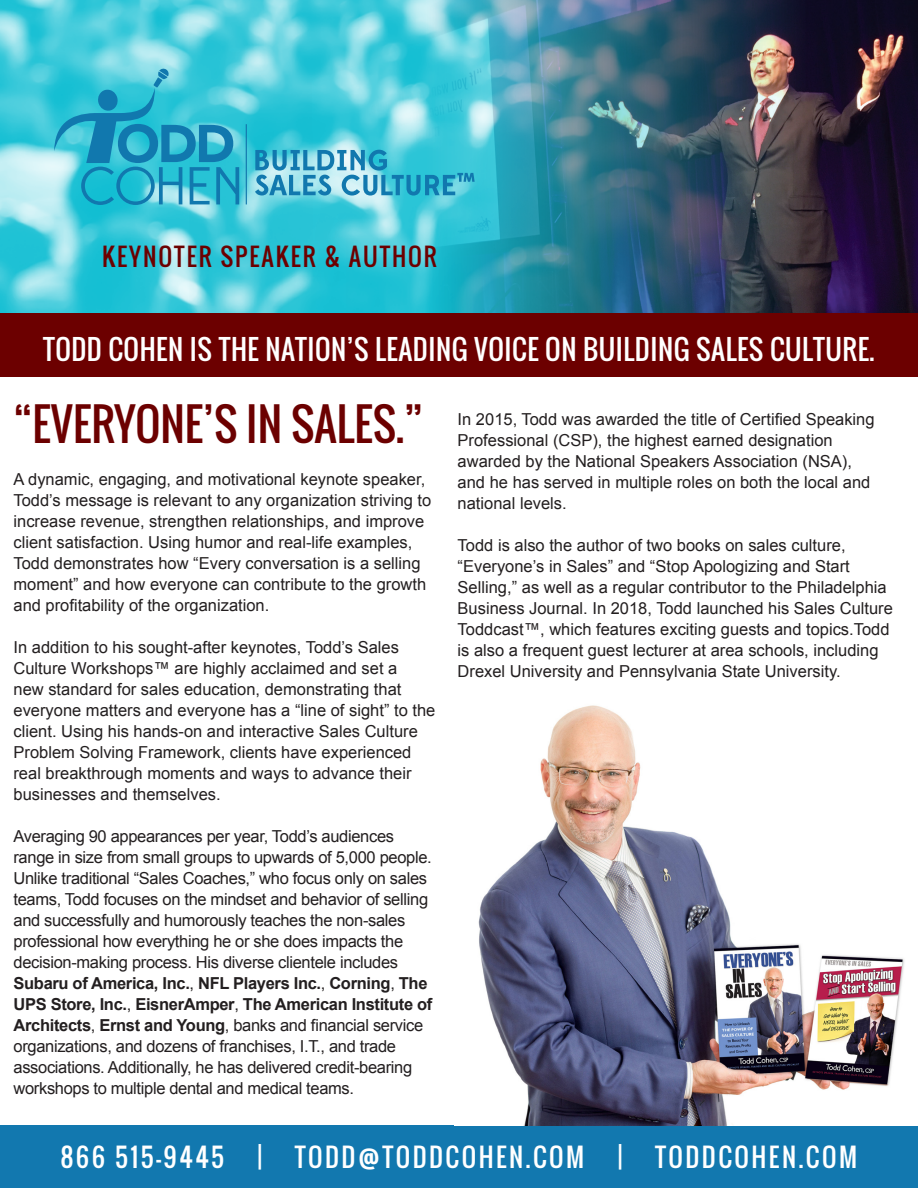
<style>
.page{position:relative;width:918px;height:1188px;background:#fff}
.page>*{position:absolute;margin:0;border:0;box-sizing:border-box;transform-origin:0 0}
.t1{font:43.5px "Oswald";color:#6c0000}
.t2{font:27px "Oswald";letter-spacing:.02em;color:#fff}
.t3{font:25.2px "Oswald";letter-spacing:.1em;color:#fff}
.t4{font:24px "Oswald";letter-spacing:.08em;color:#6c0000}
.t5{font:16.5px/21px "Arial";color:#231f20}
.t6{font:16.5px/21px "Arial";letter-spacing:-.02em;color:#231f20}
.s1{font-weight:700}
</style>
<div class="page">
<img style="left:0;top:0;width:189px;height:314px">
<img style="left:189px;top:0;width:729px;height:314px">
<div style="left:0;top:1125px;width:918px;height:63px;background:#1278af"></div>
<svg style="left:54px;top:68px;width:185px;height:137px;background:#36b6cf"></svg>
<svg style="left:255px;top:150px;width:220px;height:46px;background:#54b8d2"></svg>
<hr style="left:246px;top:124px;width:1px;height:80px;background:#1378ae">
<div style="left:0;top:314px;width:918px;height:63px;background:#6c0000"></div>
<img style="left:478px;top:705px;width:426px;height:420px">
<p class="t4" style="left:102px;top:239px;width:336px">KEYNOTER SPEAKER &amp; AUTHOR</p>
<p class="t2" style="left:43px;top:329px;width:833px">TODD COHEN IS THE NATION’S LEADING VOICE ON BUILDING SALES CULTURE.</p>
<p class="t1" style="left:14px;top:391px;width:411px">“EVERYONE’S IN SALES.”</p>
<p class="t5" style="left:14px;top:468px;width:419px">A dynamic, engaging, and motivational keynote speaker, Todd’s message is relevant to any organization striving to increase revenue, strengthen relationships, and improve client satisfaction. Using humor and real-life examples, Todd demonstrates how “Every conversation is a selling moment” and how everyone can contribute to the growth and profitability of the organization.</p>
<p class="t5" style="left:14px;top:636px;width:423px">In addition to his sought-after keynotes, Todd’s Sales Culture Workshops™ are highly acclaimed and set a<br>new standard for sales education, demonstrating that everyone matters and everyone has a “line of sight” to the client. Using his hands-on and interactive Sales Culture Problem Solving Framework, clients have experienced real breakthrough moments and ways to advance their businesses and themselves.</p>
<p class="t6" style="left:14px;top:825px;width:420px">Averaging 90 appearances per year, Todd’s audiences range in size from small groups to upwards of 5,000 people.<br>Unlike traditional “Sales Coaches,” who focus only on sales teams, Todd focuses on the mindset and behavior of selling and successfully and humorously teaches the non-sales professional how everything he or she does impacts the decision-making process. His diverse clientele includes <span class="s1">Subaru of America, Inc.</span>, <span class="s1">NFL Players Inc.</span>, <span class="s1">Corning</span>, <span class="s1">The UPS Store, Inc.</span>, <span class="s1">EisnerAmper</span>, <span class="s1">The American Institute of Architects</span>, <span class="s1">Ernst and Young</span>, banks and financial service organizations, and dozens of franchises, I.T., and trade associations. Additionally, he has delivered credit-bearing workshops to multiple dental and medical teams.</p>
<p class="t5" style="left:458px;top:408px;width:419px">In 2015, Todd was awarded the title of Certified Speaking Professional (CSP), the highest earned designation awarded by the National Speakers Association (NSA), and he has served in multiple roles on both the local and national levels.</p>
<p class="t5" style="left:458px;top:534px;width:437px">Todd is also the author of two books on sales culture, “Everyone’s in Sales” and “Stop Apologizing and Start Selling,” as well as a regular contributor to the Philadelphia Business Journal. In 2018, Todd launched his Sales Culture Toddcast™, which features exciting guests and topics.Todd is also a frequent guest lecturer at area schools, including Drexel University and Pennsylvania State University.</p>
<p class="t3" style="left:61px;top:1138px;width:165px">866 515-9445</p>
<p class="t3" style="left:257px;top:1138px;width:6px">|</p>
<p class="t3" style="left:295px;top:1138px;width:291px">TODD@TODDCOHEN.COM</p>
<p class="t3" style="left:617px;top:1138px;width:6px">|</p>
<p class="t3" style="left:655px;top:1138px;width:203px">TODDCOHEN.COM</p>
</div>
